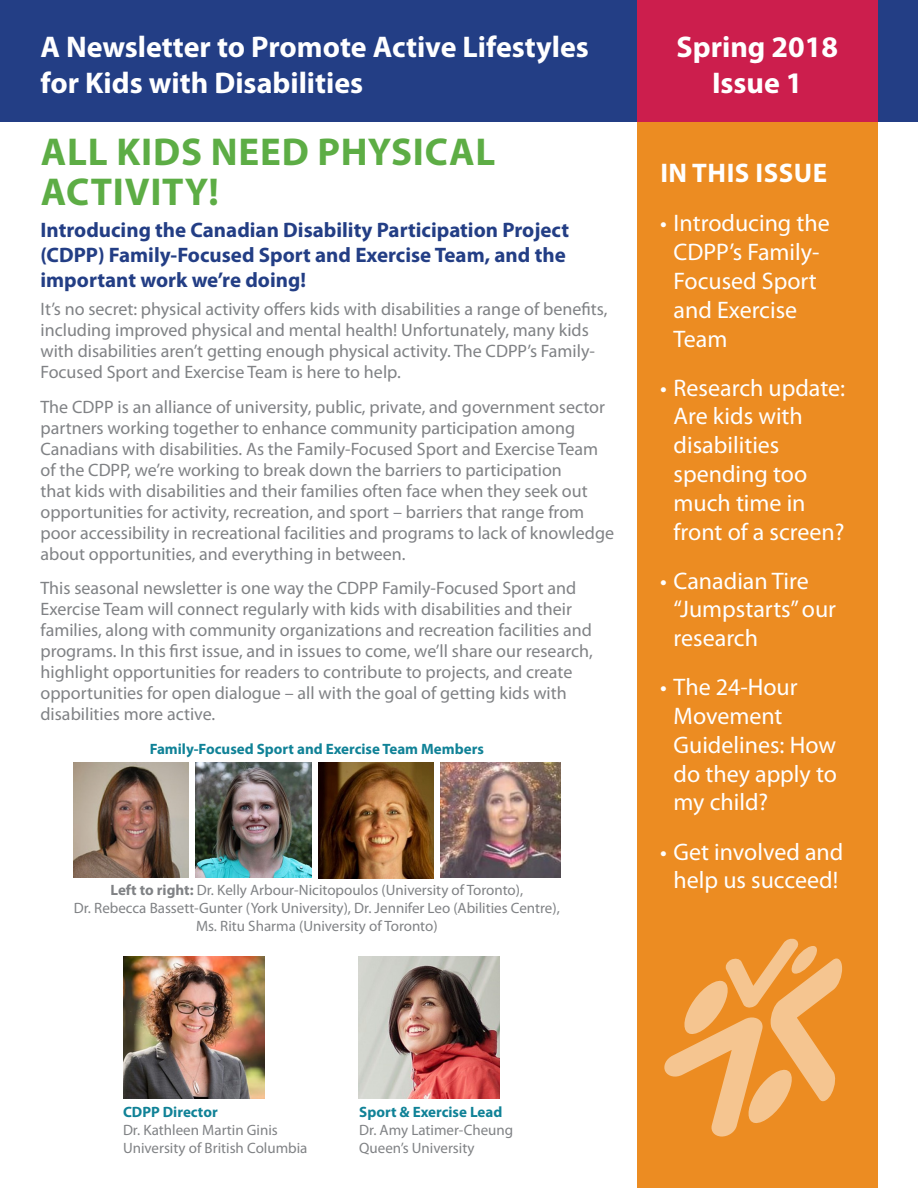
<style>
.page{position:relative;width:918px;height:1188px;background:#fff}
.page>*{position:absolute;margin:0;border:0;box-sizing:border-box;transform-origin:0 0}
.t1{font:700 39px/39.6px "Myriad Pro";letter-spacing:.02em;color:#5dad45}
.t2{font:700 30px/36px "Myriad Pro";color:#fff}
.t3{font:700 27px "Myriad Pro";letter-spacing:.02em;color:#fff}
.t4{font:24px/28.8px "Myriad Pro";color:#fff}
.t5{font:700 21px/25.2px "Myriad Pro";color:#233e85}
.t6{font:18px/21px "Myriad Pro";color:#808285}
.t7{font:15px/18px "Myriad Pro";color:#808285;text-align:center}
.t8{font:700 15px "Myriad Pro";color:#108297}
.s1{font-weight:700}
.s2{font-weight:700;color:#108297}
</style>
<div class="page">
<div style="left:637px;top:112px;width:241px;height:1076px;background:#ec8c22"></div>
<div style="left:0;top:0;width:918px;height:122px;background:#233e85"></div>
<svg style="left:664px;top:938px;width:178px;height:199px"></svg>
<div style="left:637px;top:0;width:241px;height:122px;background:#cc1e4d"></div>
<img style="left:123px;top:957px;width:141px;height:141px">
<img style="left:358px;top:957px;width:142px;height:141px">
<img style="left:73px;top:763px;width:115px;height:115px">
<img style="left:196px;top:762px;width:115px;height:116px">
<img style="left:318px;top:763px;width:116px;height:115px">
<img style="left:441px;top:763px;width:119px;height:115px">
<p class="t2" style="left:40px;top:28px;width:550px">A Newsletter to Promote Active Lifestyles for Kids with Disabilities</p>
<p class="t2" style="left:677px;top:28px;width:163px">Spring 2018</p>
<p class="t2" style="left:712px;top:64px;width:92px">Issue 1</p>
<p class="t1" style="left:41px;top:131px;width:456px">ALL KIDS NEED PHYSICAL<br>ACTIVITY!</p>
<p class="t5" style="left:40px;top:217px;width:530px">Introducing the Canadian Disability Participation Project (CDPP) Family-Focused Sport and Exercise Team, and the important work we’re doing!</p>
<p class="t6" style="left:40px;top:298px;width:568px">It’s no secret: physical activity offers kids with disabilities a range of benefits, including improved physical and mental health! Unfortunately, many kids with disabilities aren’t getting enough physical activity. The CDPP’s Family-Focused Sport and Exercise Team is here to help.</p>
<p class="t6" style="left:40px;top:396px;width:575px">The CDPP is an alliance of university, public, private, and government sector partners working together to enhance community participation among Canadians with disabilities. As the Family-Focused Sport and Exercise Team of the CDPP, we’re working to break down the barriers to participation<br>that kids with disabilities and their families often face when they seek out opportunities for activity, recreation, and sport – barriers that range from poor accessibility in recreational facilities and programs to lack of knowledge about opportunities, and everything in between.</p>
<p class="t6" style="left:40px;top:577px;width:554px">This seasonal newsletter is one way the CDPP Family-Focused Sport and Exercise Team will connect regularly with kids with disabilities and their families, along with community organizations and recreation facilities and programs. In this first issue, and in issues to come, we’ll share our research, highlight opportunities for readers to contribute to projects, and create opportunities for open dialogue – all with the goal of getting kids with disabilities more active.</p>
<p class="t8" style="left:150px;top:739px;width:336px">Family-Focused Sport and Exercise Team Members</p>
<p class="t7" style="left:74px;top:881px;width:487px"><span class="s1">Left to right:</span> Dr. Kelly Arbour-Nicitopoulos (University of Toronto),<br>Dr. Rebecca Bassett-Gunter (York University), Dr. Jennifer Leo (Abilities Centre),<br>Ms. Ritu Sharma (University of Toronto)</p>
<p class="t3" style="left:660px;top:156px;width:168px">IN THIS ISSUE</p>
<p class="t4" style="left:674px;top:208px;width:158px;text-indent:-14px">• Introducing the<br>CDPP’s Family-<br>Focused Sport and Exercise<br>Team</p>
<p class="t4" style="left:674px;top:373px;width:173px;text-indent:-14px">• Research update:<br>Are kids with disabilities spending too much time in front of a screen?</p>
<p class="t4" style="left:674px;top:566px;width:164px;text-indent:-14px">• Canadian Tire “Jumpstarts” our research</p>
<p class="t4" style="left:674px;top:672px;width:165px;text-indent:-14px">• The 24-Hour<br>Movement<br>Guidelines: How do they apply to my child?</p>
<p class="t4" style="left:660px;top:837px;width:185px;text-align:center">• Get involved and help us succeed!</p>
<p class="t7" style="left:123px;top:1102px;width:186px;text-align:left"><span class="s2">CDPP Director<br></span>Dr. Kathleen Martin Ginis<br>University of British Columbia</p>
<p class="t8" style="left:359px;top:1102px;width:145px">Sport &amp; Exercise Lead</p>
<p class="t7" style="left:359px;top:1120px;width:155px">Dr. Amy Latimer-Cheung</p>
<p class="t7" style="left:359px;top:1138px;width:117px">Queen’s University</p>
</div>
